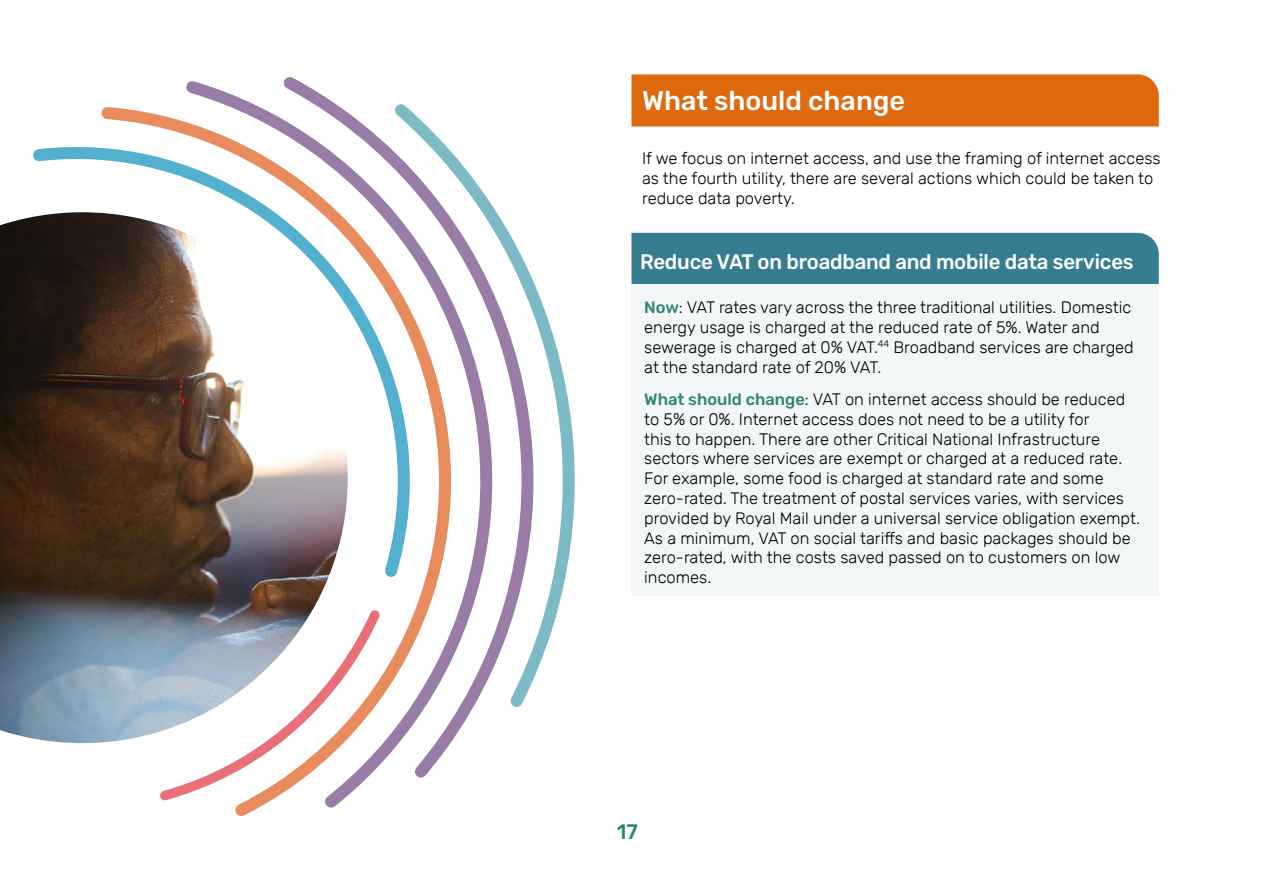
<style>
.page{position:relative;width:1263px;height:893px;background:#fff}
.page>*{position:absolute;margin:0;border:0;box-sizing:border-box;transform-origin:0 0}
.Subheader{font:500 27px "Rubik";color:#fff}
.Sub-subheader{font:500 21px "Rubik";letter-spacing:-.01em;color:#fff}
.t1{font:500 21px "Rubik";color:#2e8375}
.t2{font:300 16.5px/19.8px "Rubik";color:#000}
.s1{font-weight:500;color:#2e8375}
</style>
<div class="page">
<div style="left:631px;top:74px;width:528px;height:52px;background:#df690f"></div>
<div style="left:631px;top:233px;width:528px;height:52px;background:#367d91"></div>
<div style="left:631px;top:285px;width:528px;height:311px;background:#f3f7f8"></div>
<svg style="left:33px;top:147px;width:62px;height:15px"></svg>
<svg style="left:95px;top:107px;width:82px;height:694px"></svg>
<svg style="left:177px;top:77px;width:291px;height:739px"></svg>
<svg style="left:384px;top:93px;width:191px;height:624px"></svg>
<img style="left:0;top:212px;width:349px;height:531px">
<p class="Subheader" style="left:642px;top:85px;width:264px">What should change</p>
<p class="t2" style="left:642px;top:149px;width:520px">If we focus on internet access, and use the framing of internet access as the fourth utility, there are several actions which could be taken to reduce data poverty.</p>
<p class="Sub-subheader" style="left:640px;top:249px;width:495px">Reduce VAT on broadband and mobile data services</p>
<p class="t2" style="left:644px;top:298px;width:491px"><span class="s1">Now</span>: VAT rates vary across the three traditional utilities. Domestic energy usage is charged at the reduced rate of 5%. Water and sewerage is charged at 0% VAT.<sup>44</sup> Broadband services are charged at the standard rate of 20% VAT.</p>
<p class="t2" style="left:644px;top:390px;width:497px"><span class="s1">What should change</span>: VAT on internet access should be reduced to 5% or 0%. Internet access does not need to be a utility for<br>this to happen. There are other Critical National Infrastructure sectors where services are exempt or charged at a reduced rate.<br>For example, some food is charged at standard rate and some zero-rated. The treatment of postal services varies, with services provided by Royal Mail under a universal service obligation exempt.<br>As a minimum, VAT on social tariffs and basic packages should be zero-rated, with the costs saved passed on to customers on low incomes.</p>
<p class="t1" style="left:617px;top:820px;width:23px">17</p>
</div>
